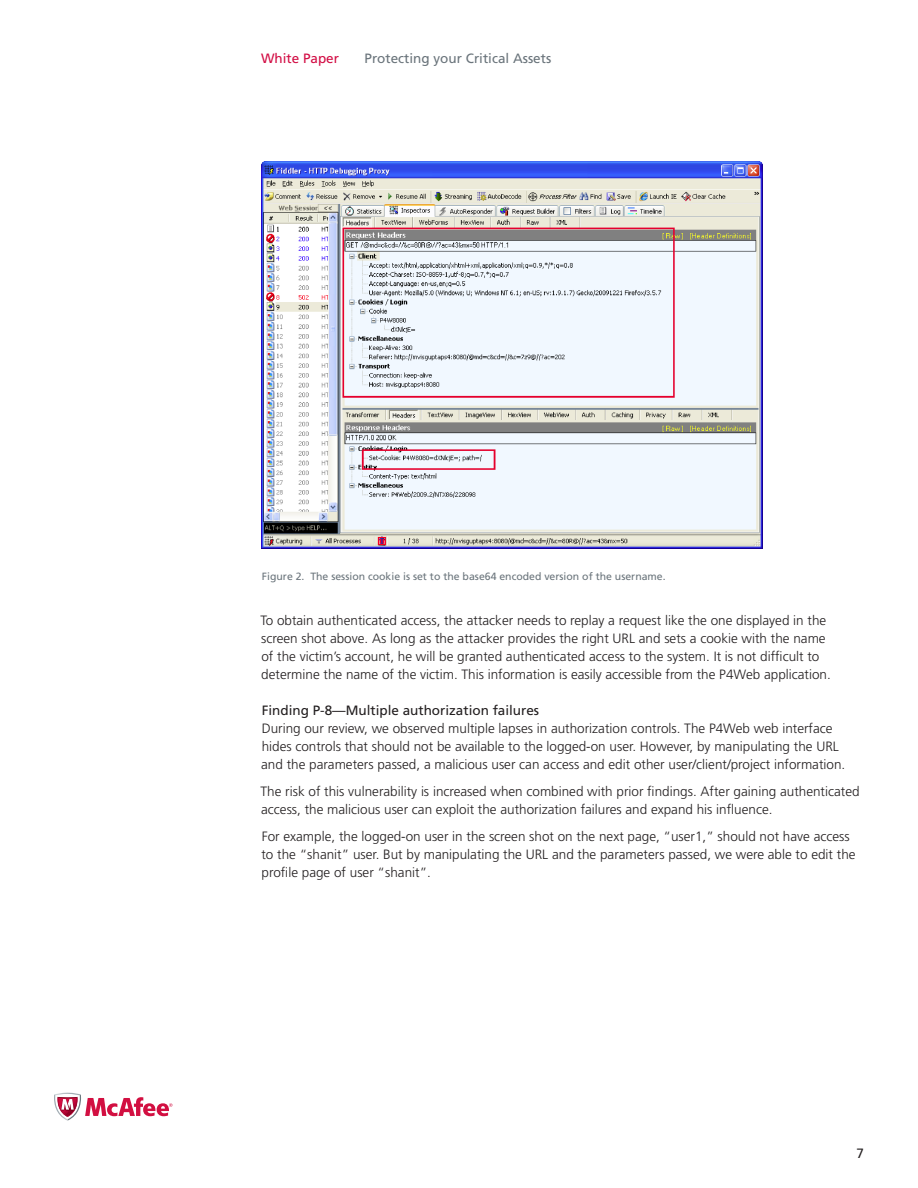
<style>
.page{position:relative;width:918px;height:1188px;background:#fff}
.page>*{position:absolute;margin:0;border:0;box-sizing:border-box;transform-origin:0 0}
.BodyCopy{font:300 13.5px/18px "Frutiger";color:#231f20}
.Subhead1_Black{font:13.5px "Frutiger";color:#231f20}
.t1{font:13.5px "Frutiger";color:#6a747b}
.t2{font:13.5px "Frutiger";color:#d20d44}
.Caption_Gray{font:10.5px "Frutiger";color:#6a747b}
</style>
<div class="page">
<svg style="left:54px;top:1093px;width:119px;height:28px"></svg>
<img style="left:261px;top:161px;width:502px;height:388px">
<p class="t2" style="left:261px;top:50px;width:80px">White Paper</p>
<p class="t1" style="left:364px;top:50px;width:188px">Protecting your Critical Assets</p>
<p class="Caption_Gray" style="left:262px;top:570px;width:405px">Figure 2. The session cookie is set to the base64 encoded version of the username.</p>
<p class="BodyCopy" style="left:261px;top:612px;width:572px">To obtain authenticated access, the attacker needs to replay a request like the one displayed in the screen shot above. As long as the attacker provides the right URL and sets a cookie with the name of the victim’s account, he will be granted authenticated access to the system. It is not difficult to determine the name of the victim. This information is easily accessible from the P4Web application.</p>
<p class="Subhead1_Black" style="left:262px;top:703px;width:279px">Finding P-8—Multiple authorization failures</p>
<p class="BodyCopy" style="left:261px;top:720px;width:586px">During our review, we observed multiple lapses in authorization controls. The P4Web web interface hides controls that should not be available to the logged-on user. However, by manipulating the URL and the parameters passed, a malicious user can access and edit other user/client/project information.</p>
<p class="BodyCopy" style="left:261px;top:783px;width:601px">The risk of this vulnerability is increased when combined with prior findings. After gaining authenticated access, the malicious user can exploit the authorization failures and expand his influence.</p>
<p class="BodyCopy" style="left:261px;top:828px;width:596px">For example, the logged-on user in the screen shot on the next page, “user1,” should not have access to the “shanit” user. But by manipulating the URL and the parameters passed, we were able to edit the profile page of user “shanit”.</p>
<p class="Subhead1_Black" style="left:856px;top:1145px;width:9px">7</p>
</div>
